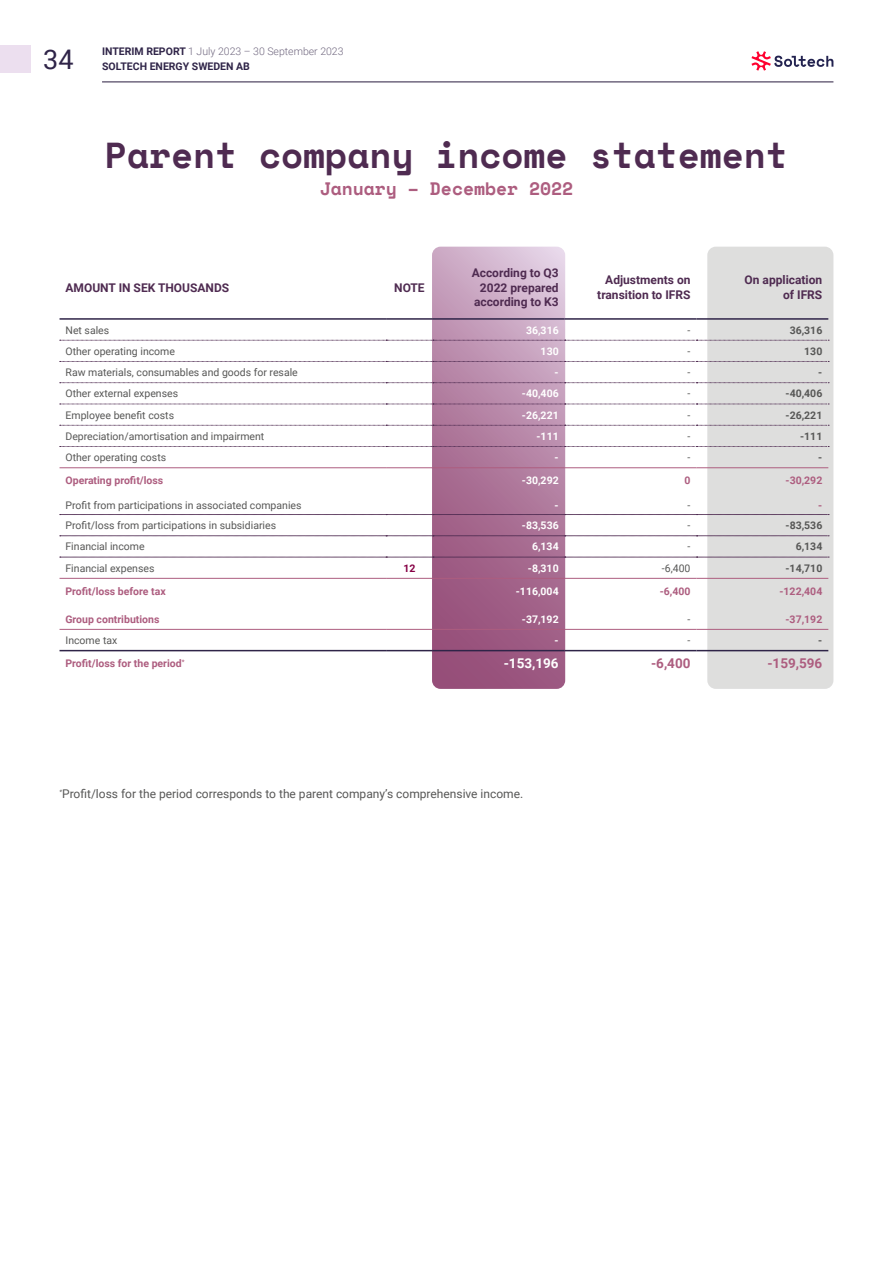
<style>
.page{position:relative;width:893px;height:1263px;background:#fff}
.page>*{position:absolute;margin:0;border:0;box-sizing:border-box;transform-origin:0 0}
.t1{font:700 36px "Space Mono";color:#4f2b51}
.t2{font:27px "Roboto";color:#2f2448}
.t3{font:700 18px "Space Mono";color:#ad5d7f}
.t4{font:700 13.5px "Roboto";color:#ad5d7f}
.t5{font:700 13.5px "Roboto";color:#fff}
.t6{font:700 12px/14.4px "Roboto";color:#4f2b51;text-align:right}
.t7{font:12px "Roboto";color:#575756}
.t8{font:10.5px "Roboto";color:#575756}
.t9{font:700 10.5px "Roboto";color:#ad5d7f}
.t10{font:700 10.5px "Roboto";color:#fff}
.t11{font:700 10.5px/15px "Roboto";color:#2f2448}
.t12{font:700 10.5px "Roboto";color:#575756}
.t13{font:700 10.5px "Roboto";color:#860045}
.s1{font-weight:300;color:#70677f}
</style>
<div class="page">
<div style="left:707px;top:247px;width:126px;height:442px;background:#dededd;border-radius:9px"></div>
<svg style="left:432px;top:247px;width:133px;height:442px;background:#b17ea0"></svg>
<svg style="left:60px;top:340px;width:769px;height:1px"></svg>
<svg style="left:60px;top:361px;width:769px;height:1px"></svg>
<svg style="left:60px;top:382px;width:769px;height:1px"></svg>
<svg style="left:60px;top:404px;width:769px;height:1px"></svg>
<svg style="left:60px;top:425px;width:769px;height:1px"></svg>
<svg style="left:60px;top:446px;width:769px;height:1px"></svg>
<svg style="left:60px;top:514px;width:769px;height:1px"></svg>
<svg style="left:60px;top:535px;width:769px;height:1px"></svg>
<svg style="left:60px;top:557px;width:769px;height:1px"></svg>
<hr style="left:60px;top:318px;width:326px;height:2px;background:#2f2448">
<hr style="left:386px;top:318px;width:47px;height:2px;background:#2f2448">
<hr style="left:433px;top:318px;width:132px;height:2px;background:#2f2448">
<hr style="left:565px;top:318px;width:131px;height:2px;background:#2f2448">
<hr style="left:696px;top:318px;width:132px;height:2px;background:#2f2448">
<hr style="left:60px;top:650px;width:326px;height:1px;background:#2f2448">
<hr style="left:386px;top:650px;width:47px;height:1px;background:#2f2448">
<hr style="left:433px;top:650px;width:132px;height:1px;background:#2f2448">
<hr style="left:565px;top:650px;width:131px;height:1px;background:#2f2448">
<hr style="left:696px;top:650px;width:132px;height:1px;background:#2f2448">
<hr style="left:60px;top:467px;width:326px;height:1px;background:#ad5d7f">
<hr style="left:386px;top:467px;width:47px;height:1px;background:#ad5d7f">
<hr style="left:433px;top:467px;width:132px;height:1px;background:#ad5d7f">
<hr style="left:565px;top:467px;width:131px;height:1px;background:#ad5d7f">
<hr style="left:696px;top:467px;width:132px;height:1px;background:#ad5d7f">
<hr style="left:60px;top:578px;width:326px;height:1px;background:#ad5d7f">
<hr style="left:386px;top:578px;width:47px;height:1px;background:#ad5d7f">
<hr style="left:433px;top:578px;width:132px;height:1px;background:#ad5d7f">
<hr style="left:565px;top:578px;width:131px;height:1px;background:#ad5d7f">
<hr style="left:696px;top:578px;width:132px;height:1px;background:#ad5d7f">
<hr style="left:60px;top:629px;width:326px;height:1px;background:#ad5d7f">
<hr style="left:386px;top:629px;width:47px;height:1px;background:#ad5d7f">
<hr style="left:433px;top:629px;width:132px;height:1px;background:#ad5d7f">
<hr style="left:565px;top:629px;width:131px;height:1px;background:#ad5d7f">
<hr style="left:696px;top:629px;width:132px;height:1px;background:#ad5d7f">
<div style="left:0;top:45px;width:30px;height:28px;background:#ecdfef"></div>
<svg style="left:751px;top:51px;width:82px;height:20px"></svg>
<hr style="left:102px;top:81px;width:731px;height:2px;background:#70677f">
<h2 class="t2" style="left:43px;top:41px;width:32px">34</h2>
<p class="t11" style="left:102px;top:44px;width:243px">INTERIM REPORT <span class="s1">1 July 2023 – 30 September 2023<br></span>SOLTECH ENERGY SWEDEN AB</p>
<h1 class="t1" style="left:105px;top:128px;width:684px">Parent company income statement</h1>
<h3 class="t3" style="left:320px;top:175px;width:255px">January – December 2022</h3>
<p class="t6" style="left:66px;top:280px;width:165px">AMOUNT IN SEK THOUSANDS</p>
<p class="t6" style="left:394px;top:280px;width:32px">NOTE</p>
<p class="t6" style="left:472px;top:265px;width:88px">According to Q3<br>2022 prepared according to K3</p>
<p class="t6" style="left:597px;top:272px;width:95px">Adjustments on transition to IFRS</p>
<p class="t6" style="left:745px;top:272px;width:79px">On application of IFRS</p>
<p class="t8" style="left:66px;top:322px;width:45px">Net sales</p>
<p class="t10" style="left:526px;top:322px;width:34px">36,316</p>
<p class="t8" style="left:688px;top:322px;width:4px">-</p>
<p class="t12" style="left:790px;top:322px;width:34px">36,316</p>
<p class="t8" style="left:66px;top:344px;width:111px">Other operating income</p>
<p class="t10" style="left:541px;top:344px;width:20px">130</p>
<p class="t8" style="left:688px;top:344px;width:4px">-</p>
<p class="t12" style="left:804px;top:344px;width:20px">130</p>
<p class="t8" style="left:66px;top:365px;width:234px">Raw materials, consumables and goods for resale</p>
<p class="t10" style="left:555px;top:365px;width:6px">-</p>
<p class="t8" style="left:688px;top:365px;width:4px">-</p>
<p class="t12" style="left:818px;top:365px;width:6px">-</p>
<p class="t8" style="left:66px;top:386px;width:114px">Other external expenses</p>
<p class="t10" style="left:522px;top:386px;width:38px">-40,406</p>
<p class="t8" style="left:688px;top:386px;width:4px">-</p>
<p class="t12" style="left:786px;top:386px;width:38px">-40,406</p>
<p class="t8" style="left:66px;top:407px;width:110px">Employee benefit costs</p>
<p class="t10" style="left:522px;top:407px;width:38px">-26,221</p>
<p class="t8" style="left:688px;top:407px;width:4px">-</p>
<p class="t12" style="left:786px;top:407px;width:38px">-26,221</p>
<p class="t8" style="left:66px;top:429px;width:200px">Depreciation/amortisation and impairment</p>
<p class="t10" style="left:537px;top:429px;width:24px">-111</p>
<p class="t8" style="left:688px;top:429px;width:4px">-</p>
<p class="t12" style="left:800px;top:429px;width:24px">-111</p>
<p class="t8" style="left:66px;top:450px;width:102px">Other operating costs</p>
<p class="t10" style="left:555px;top:450px;width:6px">-</p>
<p class="t8" style="left:688px;top:450px;width:4px">-</p>
<p class="t12" style="left:818px;top:450px;width:6px">-</p>
<p class="t9" style="left:66px;top:473px;width:99px">Operating profit/loss</p>
<p class="t10" style="left:522px;top:473px;width:38px">-30,292</p>
<p class="t9" style="left:684px;top:473px;width:8px">0</p>
<p class="t9" style="left:786px;top:473px;width:38px">-30,292</p>
<p class="t8" style="left:66px;top:497px;width:237px">Profit from participations in associated companies</p>
<p class="t10" style="left:555px;top:497px;width:6px">-</p>
<p class="t8" style="left:688px;top:497px;width:4px">-</p>
<p class="t9" style="left:818px;top:497px;width:6px">-</p>
<p class="t8" style="left:66px;top:518px;width:212px">Profit/loss from participations in subsidiaries</p>
<p class="t10" style="left:522px;top:518px;width:38px">-83,536</p>
<p class="t8" style="left:688px;top:518px;width:4px">-</p>
<p class="t12" style="left:786px;top:518px;width:38px">-83,536</p>
<p class="t8" style="left:66px;top:539px;width:81px">Financial income</p>
<p class="t10" style="left:532px;top:539px;width:28px">6,134</p>
<p class="t8" style="left:688px;top:539px;width:4px">-</p>
<p class="t12" style="left:796px;top:539px;width:28px">6,134</p>
<p class="t8" style="left:66px;top:561px;width:90px">Financial expenses</p>
<p class="t13" style="left:403px;top:561px;width:14px">12</p>
<p class="t10" style="left:528px;top:561px;width:32px">-8,310</p>
<p class="t8" style="left:662px;top:561px;width:30px">-6,400</p>
<p class="t12" style="left:786px;top:561px;width:38px">-14,710</p>
<p class="t9" style="left:66px;top:584px;width:102px">Profit/loss before tax</p>
<p class="t10" style="left:516px;top:584px;width:44px">-116,004</p>
<p class="t9" style="left:660px;top:584px;width:32px">-6,400</p>
<p class="t9" style="left:779px;top:584px;width:44px">-122,404</p>
<p class="t9" style="left:66px;top:612px;width:95px">Group contributions</p>
<p class="t10" style="left:522px;top:612px;width:38px">-37,192</p>
<p class="t8" style="left:688px;top:612px;width:4px">-</p>
<p class="t9" style="left:786px;top:612px;width:38px">-37,192</p>
<p class="t8" style="left:66px;top:633px;width:53px">Income tax</p>
<p class="t10" style="left:555px;top:633px;width:6px">-</p>
<p class="t8" style="left:688px;top:633px;width:4px">-</p>
<p class="t12" style="left:818px;top:633px;width:6px">-</p>
<p class="t9" style="left:66px;top:656px;width:121px">Profit/loss for the period<sup>*</sup></p>
<p class="t5" style="left:504px;top:654px;width:57px">-153,196</p>
<p class="t4" style="left:651px;top:654px;width:41px">-6,400</p>
<p class="t4" style="left:767px;top:654px;width:57px">-159,596</p>
<p class="t7" style="left:60px;top:785px;width:465px"><sup>*</sup>Profit/loss for the period corresponds to the parent company’s comprehensive income.</p>
</div>
